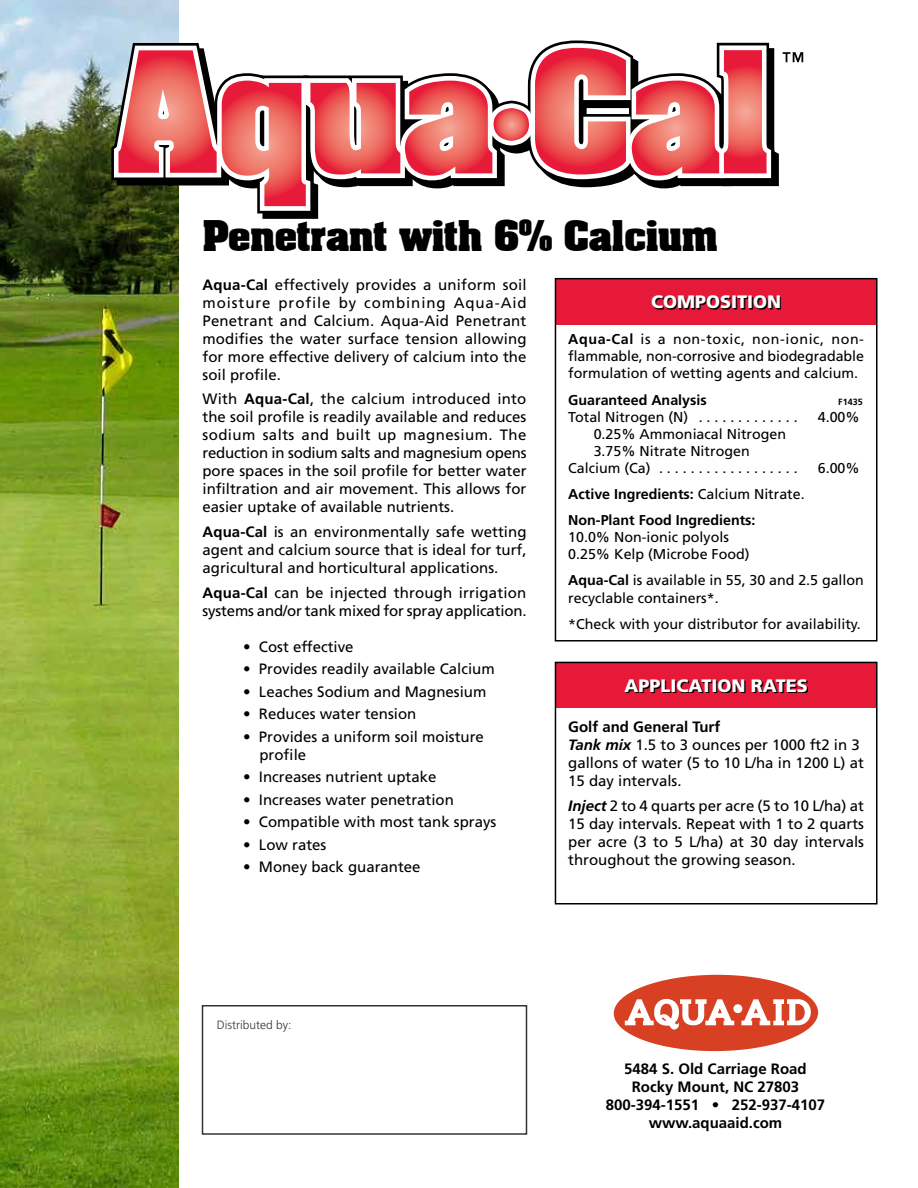
<style>
.page{position:relative;width:918px;height:1188px;background:#fff}
.page>*{position:absolute;margin:0;border:0;box-sizing:border-box;transform-origin:0 0}
.t1{font:700 36px "Aardvark";color:#000}
.t2{font:900 18px "Frutiger";color:#fff}
.t3{font:15px/18px "Frutiger";color:#000;text-align:justify}
.t4{font:700 15px/18px "Frutiger";color:#000;text-align:center}
.t5{font:14.25px/17.1px "Frutiger";color:#000}
.t6{font:700 14.25px/26.1px "Frutiger";color:#000}
.t7{font:300 12px "Frutiger";color:#000}
.t8{font:700 9px "Frutiger";color:#000}
.s1{font-weight:700}
.s2{font-weight:400}
.s3{font-weight:700;font-style:italic}
</style>
<div class="page">
<img style="left:0;top:0;width:178px;height:1188px">
<div style="left:555px;top:662px;width:322px;height:46px;background:#e71939"></div>
<div style="left:556px;top:279px;width:321px;height:46px;background:#e71939"></div>
<div style="left:555px;top:278px;width:323px;height:364px;border:2px solid #000"></div>
<svg style="left:653px;top:297px;width:128px;height:13px"></svg>
<div style="left:555px;top:662px;width:323px;height:242px;border:2px solid #000"></div>
<svg style="left:625px;top:680px;width:183px;height:13px"></svg>
<div style="left:202px;top:1005px;width:325px;height:130px;border:2px solid #000"></div>
<svg style="left:111px;top:40px;width:692px;height:179px"></svg>
<div style="left:614px;top:974px;width:204px;height:77px;background:#d74022;border-radius:50%"></div>
<svg style="left:741px;top:999px;width:70px;height:26px"></svg>
<svg style="left:625px;top:999px;width:109px;height:34px"></svg>
<div style="left:733px;top:1004px;width:9px;height:9px;background:#fff;border-radius:50%"></div>
<h1 class="t1" style="left:202px;top:205px;width:517px">Penetrant with 6% Calcium</h1>
<p class="t3" style="left:202px;top:275px;width:326px"><span class="s1">Aqua-Cal</span> effectively provides a uniform soil moisture profile by combining Aqua-Aid Penetrant and Calcium. Aqua-Aid Penetrant modifies the water surface tension allowing for more effective delivery of calcium into the soil profile.</p>
<p class="t3" style="left:202px;top:390px;width:326px">With <span class="s1">Aqua-Cal</span>, the calcium introduced into the soil profile is readily available and reduces sodium salts and built up magnesium. The reduction in sodium salts and magnesium opens pore spaces in the soil profile for better water infiltration and air movement. This allows for easier uptake of available nutrients.</p>
<p class="t3" style="left:202px;top:523px;width:326px"><span class="s1">Aqua-Cal</span> is an environmentally safe wetting agent and calcium source that is ideal for turf, agricultural and horticultural applications.</p>
<p class="t3" style="left:202px;top:584px;width:326px"><span class="s1">Aqua-Cal</span> can be injected through irrigation systems and/or tank mixed for spray application.</p>
<p class="t3" style="left:243px;top:638px;width:112px">• Cost effective</p>
<p class="t3" style="left:243px;top:660px;width:253px">• Provides readily available Calcium</p>
<p class="t3" style="left:243px;top:683px;width:245px">• Leaches Sodium and Magnesium</p>
<p class="t3" style="left:243px;top:705px;width:175px">• Reduces water tension</p>
<p class="t3" style="left:260px;top:728px;width:226px;text-indent:-16px">• Provides a uniform soil moisture profile</p>
<p class="t3" style="left:243px;top:768px;width:195px">• Increases nutrient uptake</p>
<p class="t3" style="left:243px;top:791px;width:212px">• Increases water penetration</p>
<p class="t3" style="left:243px;top:813px;width:255px">• Compatible with most tank sprays</p>
<p class="t3" style="left:243px;top:836px;width:85px">• Low rates</p>
<p class="t3" style="left:243px;top:858px;width:179px">• Money back guarantee</p>
<p class="t2" style="left:651px;top:291px;width:132px">COMPOSITION</p>
<p class="t5" style="left:568px;top:331px;width:297px;text-align:justify"><span class="s1">Aqua-Cal</span> is a non-toxic, non-ionic, non&shy;flammable, non-corrosive and biodegradable formulation of wetting agents and calcium.</p>
<p class="t6" style="left:568px;top:387px;width:140px">Guaranteed Analysis</p>
<p class="t8" style="left:838px;top:396px;width:26px">F1435</p>
<p class="t5" style="left:568px;top:408px;width:231px">Total Nitrogen (N) . . . . . . . . . . . . .</p>
<p class="t5" style="left:818px;top:408px;width:43px">4.00%</p>
<p class="t5" style="left:594px;top:425px;width:194px">0.25% Ammoniacal Nitrogen</p>
<p class="t5" style="left:594px;top:442px;width:158px">3.75% Nitrate Nitrogen</p>
<p class="t5" style="left:568px;top:460px;width:231px">Calcium (Ca) . . . . . . . . . . . . . . . . . .</p>
<p class="t5" style="left:818px;top:460px;width:43px">6.00%</p>
<p class="t6" style="left:568px;top:481px;width:238px">Active Ingredients: <span class="s2">Calcium Nitrate.<br></span>Non-Plant Food Ingredients:</p>
<p class="t5" style="left:568px;top:529px;width:183px">10.0% Non-ionic polyols<br>0.25% Kelp (Microbe Food)</p>
<p class="t5" style="left:568px;top:572px;width:297px"><span class="s1">Aqua-Cal</span> is available in 55, 30 and 2.5 gallon recyclable containers*.</p>
<p class="t5" style="left:568px;top:615px;width:294px">*Check with your distributor for availability.</p>
<p class="t2" style="left:625px;top:675px;width:185px">APPLICATION RATES</p>
<p class="t3" style="left:568px;top:718px;width:297px;text-align:left"><span class="s1">Golf and General Turf<br></span><span class="s3">Tank mix</span> 1.5 to 3 ounces per 1000 ft2 in 3 gallons of water (5 to 10 L/ha in 1200 L) at<br>15 day intervals.</p>
<p class="t3" style="left:568px;top:796px;width:297px"><span class="s3">Inject</span> 2 to 4 quarts per acre (5 to 10 L/ha) at 15 day intervals. Repeat with 1 to 2 quarts per acre (3 to 5 L/ha) at 30 day intervals throughout the growing season.</p>
<p class="t7" style="left:217px;top:1018px;width:76px">Distributed by:</p>
<p class="t4" style="left:606px;top:1060px;width:221px">5484 S. Old Carriage Road<br>Rocky Mount, NC 27803<br>800-394-1551 • 252-937-4107 www.aquaaid.com</p>
</div>
